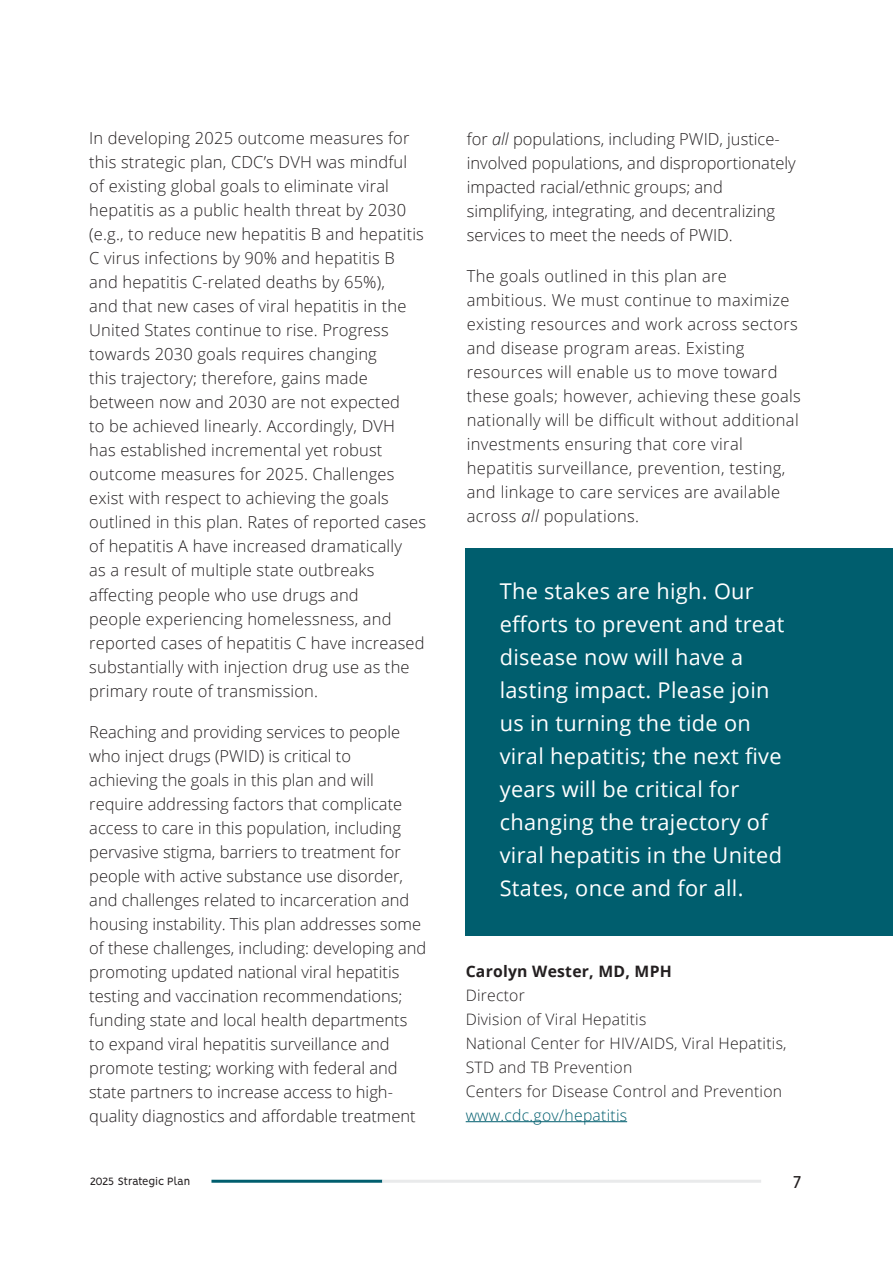
<style>
.page{position:relative;width:893px;height:1263px;background:#fff}
.page>*{position:absolute;margin:0;border:0;box-sizing:border-box;transform-origin:0 0}
.t1{font:21.75px/33px "Open Sans";letter-spacing:.015em;color:#fff}
.t2{font:19.5px "Vision";color:#231f20}
.t3{font:300 16.5px/24px "Open Sans";letter-spacing:.01em;color:#231f20}
.t4{font:300 15.75px/24px "Open Sans";letter-spacing:.015em;color:#231f20}
.t5{font:300 15.75px "Open Sans";letter-spacing:.015em;color:#005e6e}
.t6{font:700 15.75px "Open Sans";letter-spacing:.015em;color:#231f20}
.t7{font:12px "Vision";letter-spacing:-.03em;color:#231f20}
.s1{font-style:italic}
</style>
<div class="page">
<div style="left:466px;top:549px;width:427px;height:387px;background:#005e6e"></div>
<hr style="left:466px;top:1121px;width:161px;height:1px;background:#005e6e">
<hr style="left:211px;top:1180px;width:171px;height:3px;background:#005e6e">
<hr style="left:382px;top:1180px;width:379px;height:3px;background:#e9eaeb">
<p class="t3" style="left:89px;top:126px;width:338px">In developing 2025 outcome measures for this strategic plan, CDC’s DVH was mindful<br>of existing global goals to eliminate viral hepatitis as a public health threat by 2030 (e.g., to reduce new hepatitis B and hepatitis C virus infections by 90% and hepatitis B and hepatitis C-related deaths by 65%),<br>and that new cases of viral hepatitis in the United States continue to rise. Progress towards 2030 goals requires changing<br>this trajectory; therefore, gains made between now and 2030 are not expected<br>to be achieved linearly. Accordingly, DVH<br>has established incremental yet robust outcome measures for 2025. Challenges exist with respect to achieving the goals outlined in this plan. Rates of reported cases of hepatitis A have increased dramatically<br>as a result of multiple state outbreaks affecting people who use drugs and<br>people experiencing homelessness, and reported cases of hepatitis C have increased substantially with injection drug use as the primary route of transmission.</p>
<p class="t3" style="left:89px;top:719px;width:338px">Reaching and providing services to people who inject drugs (PWID) is critical to<br>achieving the goals in this plan and will require addressing factors that complicate access to care in this population, including pervasive stigma, barriers to treatment for people with active substance use disorder, and challenges related to incarceration and housing instability. This plan addresses some of these challenges, including: developing and promoting updated national viral hepatitis testing and vaccination recommendations; funding state and local health departments to expand viral hepatitis surveillance and promote testing; working with federal and state partners to increase access to high&shy;quality diagnostics and affordable treatment</p>
<p class="t3" style="left:467px;top:126px;width:331px">for <span class="s1">all</span> populations, including PWID, justice&shy;involved populations, and disproportionately impacted racial/ethnic groups; and simplifying, integrating, and decentralizing services to meet the needs of PWID.</p>
<p class="t3" style="left:467px;top:263px;width:336px">The goals outlined in this plan are ambitious. We must continue to maximize existing resources and work across sectors and disease program areas. Existing resources will enable us to move toward these goals; however, achieving these goals nationally will be difficult without additional investments ensuring that core viral hepatitis surveillance, prevention, testing, and linkage to care services are available across <span class="s1">all</span> populations.</p>
<p class="t1" style="left:500px;top:574px;width:286px">The stakes are high Our efforts to prevent and treat disease now will have a lasting impact Please join us in turning the tide on viral hepatitis; the next five years will be critical for changing the trajectory of viral hepatitis in the United<br>States, once and for all</p>
<p class="t6" style="left:466px;top:960px;width:208px">Carolyn Wester, MD, MPH</p>
<p class="t4" style="left:466px;top:982px;width:322px">Director<br>Division of Viral Hepatitis<br>National Center for HIV/AIDS, Viral Hepatitis,<br>STD and TB Prevention<br>Centers for Disease Control and Prevention</p>
<p class="t5" style="left:466px;top:1104px;width:163px">www.cdc.gov/hepatitis</p>
<p class="t7" style="left:90px;top:1175px;width:102px">2025 Strategic Plan</p>
<p class="t2" style="left:792px;top:1170px;width:12px">7</p>
</div>
